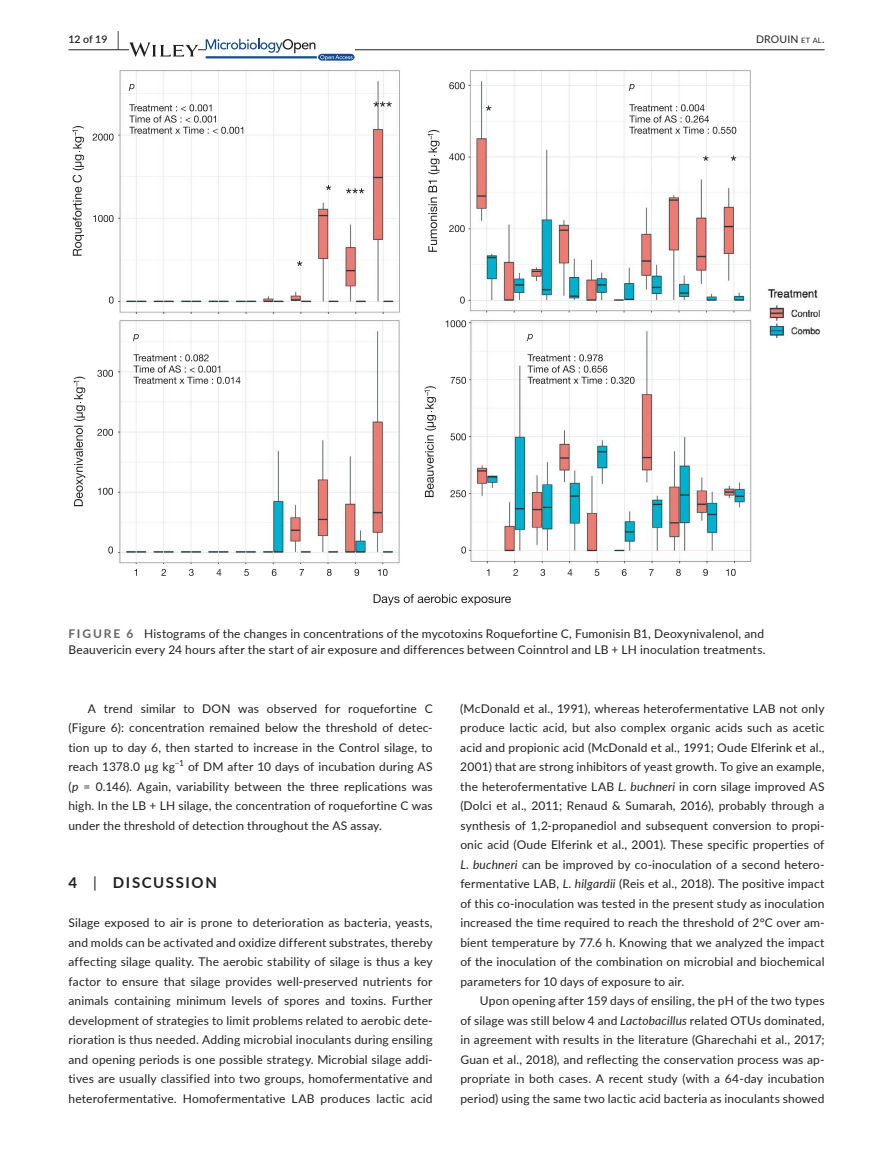
<style>
.page{position:relative;width:893px;height:1174px;background:#fff}
.page>*{position:absolute;margin:0;border:0;box-sizing:border-box;transform-origin:0 0}
.t1{font:700 15px "Lato";letter-spacing:.11em;color:#231f20}
.t2{font:12px/19.5px "Lato";letter-spacing:.015em;color:#231f20;text-align:justify}
.t3{font:10.5px "Lato";letter-spacing:.02em;color:#231f20}
.t4{font:600 10.5px "Lato";color:#231f20}
.t5{font:8.4px "Lato";color:#231f20}
.s1{font-size:19.5px}
.s2{font-size:7.35px}
.s3{font-weight:700;color:#636366}
.s4{font-style:italic}
.s5{font-weight:400}
</style>
<div class="page">
<hr style="left:68px;top:49px;width:756px;height:1px;background:#231f20">
<svg style="left:129px;top:42px;width:69px;height:15px"></svg>
<svg style="left:206px;top:39px;width:149px;height:22px"></svg>
<img style="left:118px;top:70px;width:282px;height:243px">
<img style="left:468px;top:70px;width:283px;height:243px">
<img style="left:118px;top:320px;width:282px;height:244px">
<img style="left:469px;top:319px;width:283px;height:244px">
<svg style="left:487px;top:569px;width:221px;height:7px"></svg>
<svg style="left:726px;top:569px;width:10px;height:7px"></svg>
<svg style="left:134px;top:569px;width:225px;height:7px"></svg>
<svg style="left:378px;top:569px;width:9px;height:7px"></svg>
<svg style="left:374px;top:594px;width:137px;height:11px"></svg>
<svg style="left:424px;top:386px;width:12px;height:111px"></svg>
<svg style="left:461px;top:546px;width:5px;height:7px"></svg>
<svg style="left:450px;top:490px;width:16px;height:7px"></svg>
<svg style="left:450px;top:433px;width:16px;height:7px"></svg>
<svg style="left:451px;top:377px;width:15px;height:7px"></svg>
<svg style="left:446px;top:320px;width:20px;height:7px"></svg>
<svg style="left:72px;top:126px;width:12px;height:130px"></svg>
<svg style="left:428px;top:130px;width:12px;height:122px"></svg>
<svg style="left:73px;top:377px;width:12px;height:129px"></svg>
<svg style="left:109px;top:296px;width:5px;height:7px"></svg>
<svg style="left:93px;top:215px;width:21px;height:7px"></svg>
<svg style="left:93px;top:134px;width:21px;height:7px"></svg>
<svg style="left:108px;top:546px;width:5px;height:7px"></svg>
<svg style="left:98px;top:488px;width:15px;height:7px"></svg>
<svg style="left:97px;top:429px;width:16px;height:7px"></svg>
<svg style="left:97px;top:370px;width:16px;height:7px"></svg>
<svg style="left:460px;top:296px;width:5px;height:7px"></svg>
<svg style="left:449px;top:225px;width:16px;height:7px"></svg>
<svg style="left:449px;top:153px;width:16px;height:7px"></svg>
<svg style="left:449px;top:82px;width:16px;height:7px"></svg>
<img style="left:768px;top:289px;width:52px;height:50px">
<svg style="left:346px;top:188px;width:18px;height:5px"></svg>
<svg style="left:373px;top:102px;width:19px;height:5px"></svg>
<svg style="left:326px;top:185px;width:5px;height:5px"></svg>
<svg style="left:297px;top:261px;width:5px;height:5px"></svg>
<svg style="left:486px;top:106px;width:5px;height:5px"></svg>
<svg style="left:703px;top:156px;width:33px;height:5px"></svg>
<svg style="left:129px;top:84px;width:5px;height:7px"></svg>
<svg style="left:129px;top:104px;width:114px;height:30px"></svg>
<svg style="left:133px;top:334px;width:6px;height:7px"></svg>
<svg style="left:134px;top:354px;width:107px;height:30px"></svg>
<svg style="left:629px;top:84px;width:5px;height:7px"></svg>
<svg style="left:629px;top:104px;width:107px;height:30px"></svg>
<svg style="left:527px;top:334px;width:6px;height:7px"></svg>
<svg style="left:528px;top:354px;width:106px;height:30px"></svg>
<p class="t4" style="left:68px;top:31px;width:52px">12 of 19 <span class="s1">|</span></p>
<p class="t3" style="left:756px;top:31px;width:70px">DROUIN <span class="s2">et al</span>.</p>
<p class="t2" style="left:68px;top:624px;width:699px;line-height:16.5px"><span class="s3">FIGURE 6</span> Histograms of the changes in concentrations of the mycotoxins Roquefortine C, Fumonisin B1, Deoxynivalenol, and<br>Beauvericin every 24 hours after the start of air exposure and differences between Coinntrol and LB + LH inoculation treatments.</p>
<p class="t2" style="left:68px;top:698px;width:366px;text-indent:19px">A trend similar to DON was observed for roquefortine C (Figure 6): concentration remained below the threshold of detec&shy;tion up to day 6, then started to increase in the Control silage, to reach 1378.0 µg kg</p>
<p class="t5" style="left:175px;top:757px;width:11px">−1</p>
<p class="t2" style="left:68px;top:756px;width:366px;text-indent:120px">of DM after 10 days of incubation during AS (<span class="s4">p</span> = 0.146). Again, variability between the three replications was high. In the LB + LH silage, the concentration of roquefortine C was under the threshold of detection throughout the AS assay.</p>
<p class="t1" style="left:68px;top:872px;width:150px">4 <span class="s5">|</span> DISCUSSION</p>
<p class="t2" style="left:68px;top:912px;width:366px">Silage exposed to air is prone to deterioration as bacteria, yeasts, and molds can be activated and oxidize different substrates, thereby affecting silage quality. The aerobic stability of silage is thus a key factor to ensure that silage provides well-preserved nutrients for animals containing minimum levels of spores and toxins. Further development of strategies to limit problems related to aerobic dete&shy;rioration is thus needed. Adding microbial inoculants during ensiling and opening periods is one possible strategy. Microbial silage addi&shy;tives are usually classified into two groups, homofermentative and heterofermentative. Homofermentative LAB produces lactic acid</p>
<p class="t2" style="left:460px;top:698px;width:366px">(McDonald et al., 1991), whereas heterofermentative LAB not only produce lactic acid, but also complex organic acids such as acetic acid and propionic acid (McDonald et al., 1991; Oude Elferink et al., 2001) that are strong inhibitors of yeast growth. To give an example, the heterofermentative LAB <span class="s4">L. buchneri</span> in corn silage improved AS (Dolci et al., 2011; Renaud &amp; Sumarah, 2016), probably through a synthesis of 1,2-propanediol and subsequent conversion to propi&shy;onic acid (Oude Elferink et al., 2001). These specific properties of <span class="s4">L. buchneri</span> can be improved by co-inoculation of a second hetero&shy;fermentative LAB, <span class="s4">L. hilgardii</span> (Reis et al., 2018). The positive impact of this co-inoculation was tested in the present study as inoculation increased the time required to reach the threshold of 2°C over am&shy;bient temperature by 77.6 h. Knowing that we analyzed the impact of the inoculation of the combination on microbial and biochemical parameters for 10 days of exposure to air.</p>
<p class="t2" style="left:460px;top:990px;width:366px;text-indent:20px">Upon opening after 159 days of ensiling, the pH of the two types of silage was still below 4 and <span class="s4">Lactobacillus</span> related OTUs dominated, in agreement with results in the literature (Gharechahi et al., 2017; Guan et al., 2018), and reflecting the conservation process was ap&shy;propriate in both cases. A recent study (with a 64-day incubation period) using the same two lactic acid bacteria as inoculants showed</p>
</div>
